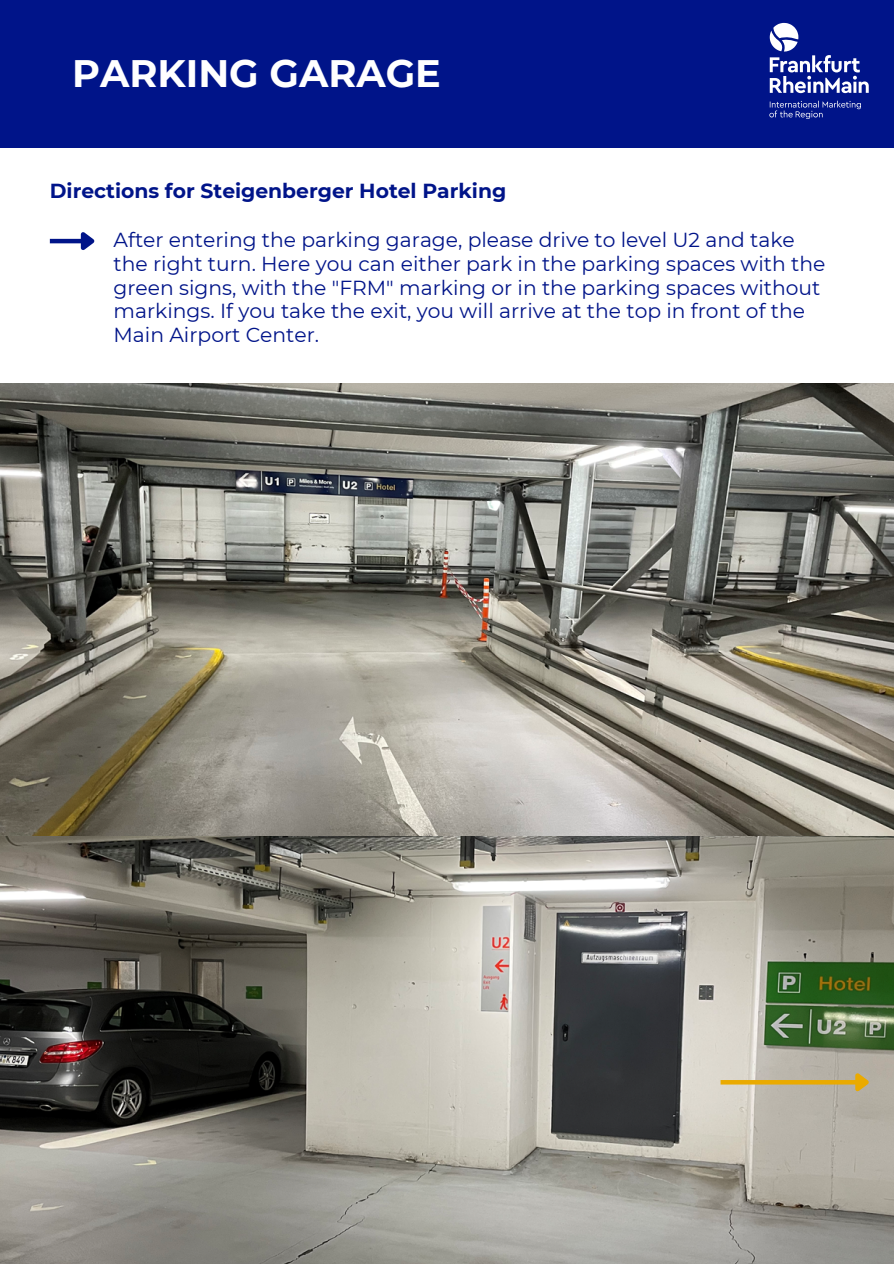
<style>
.page{position:relative;width:894px;height:1264px;background:#fff}
.page>*{position:absolute;margin:0;border:0;box-sizing:border-box;transform-origin:0 0}
.t1{font:700 38.25px "Montserrat";color:#fff}
.t2{font:20.25px/23.7px "Montserrat";color:#001489}
.t3{font:700 20.25px "Montserrat";color:#001489}
</style>
<div class="page">
<div style="left:0;top:0;width:893px;height:148px;background:#001489"></div>
<svg style="left:769px;top:23px;width:99px;height:70px"></svg>
<svg style="left:769px;top:101px;width:91px;height:18px"></svg>
<hr style="left:50px;top:239px;width:32px;height:4px;background:#001489">
<svg style="left:77px;top:232px;width:18px;height:18px"></svg>
<img style="left:0;top:383px;width:893px;height:453px">
<img style="left:0;top:836px;width:893px;height:427px">
<div style="left:720px;top:1079px;width:136px;height:5px;background:#eaaa00"></div>
<svg style="left:851px;top:1066px;width:22px;height:29px"></svg>
<p class="t1" style="left:72px;top:50px;width:370px">PARKING GARAGE</p>
<p class="t3" style="left:50px;top:178px;width:458px">Directions for Steigenberger Hotel Parking</p>
<p class="t2" style="left:114px;top:228px;width:713px">After entering the parking garage, please drive to level U2 and take the right turn. Here you can either park in the parking spaces with the green signs, with the "FRM" marking or in the parking spaces without markings. If you take the exit, you will arrive at the top in front of the Main Airport Center.</p>
</div>
